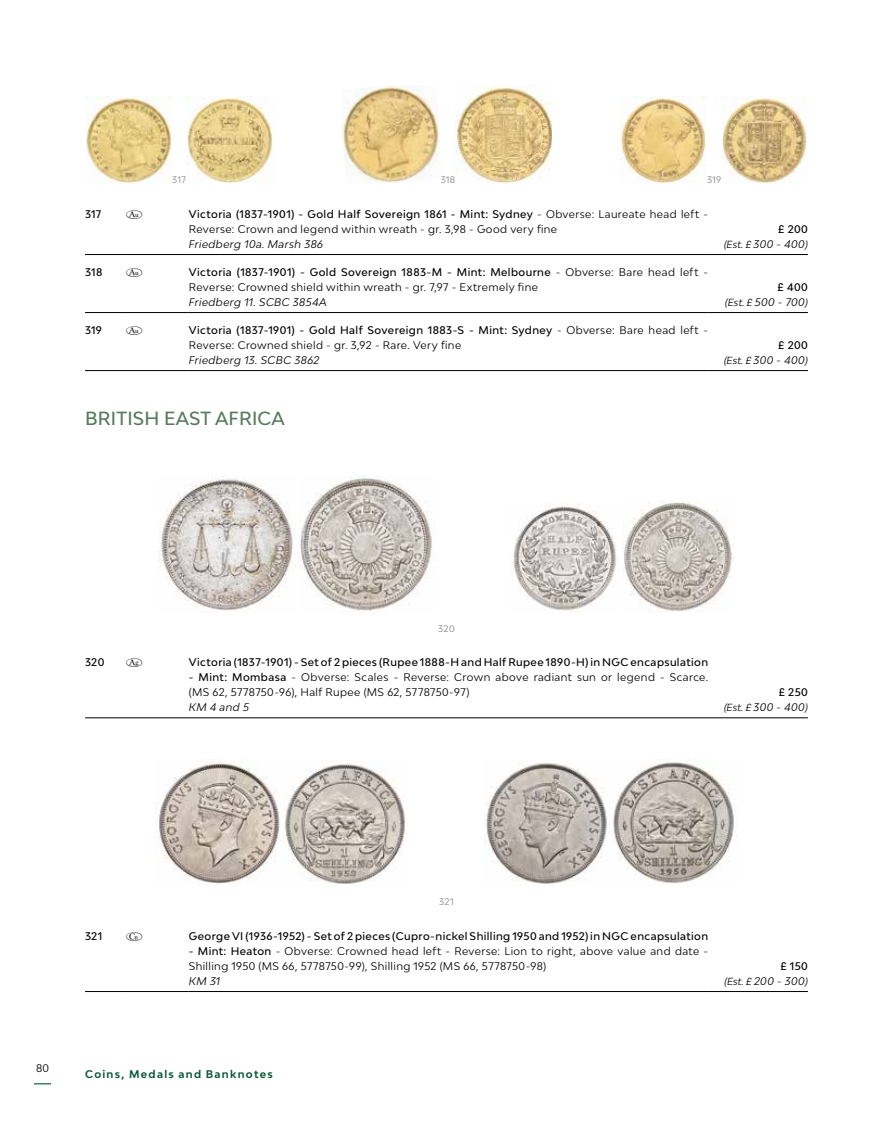
<style>
.page{position:relative;width:893px;height:1127px;background:#fff}
.page>*{position:absolute;margin:0;border:0;box-sizing:border-box;transform-origin:0 0}
.t1{font:500 18px "Bw Modelica";letter-spacing:.01em;color:#587b5e}
.t2{font:12px "bolaffib";color:#000}
.t3{font:10.5px/15px "Bw Modelica";letter-spacing:.04em;color:#000}
.t4{font:500 10.5px "Bw Modelica";letter-spacing:.04em;color:#000}
.t5{font:italic 10.5px "Bw Modelica";letter-spacing:.035em;color:#000}
.t6{font:700 10.5px "Bw Modelica";letter-spacing:.12em;color:#045632}
.t7{font:italic 9.75px "Bw Modelica";letter-spacing:.005em;color:#000}
.t8{font:9px "Bw Modelica";letter-spacing:.03em;color:#878787}
.s1{font-weight:500}
.s2{font-size:10.5px}
</style>
<div class="page">
<hr style="left:85px;top:254px;width:40px;height:1px;background:#000">
<hr style="left:125px;top:254px;width:64px;height:1px;background:#000">
<hr style="left:189px;top:254px;width:519px;height:1px;background:#000">
<hr style="left:708px;top:254px;width:100px;height:1px;background:#000">
<img style="left:85px;top:96px;width:87px;height:87px">
<img style="left:186px;top:96px;width:87px;height:87px">
<img style="left:342px;top:85px;width:98px;height:98px">
<img style="left:455px;top:85px;width:96px;height:98px">
<img style="left:620px;top:97px;width:86px;height:86px">
<img style="left:721px;top:97px;width:86px;height:86px">
<hr style="left:85px;top:312px;width:40px;height:1px;background:#000">
<hr style="left:125px;top:312px;width:64px;height:1px;background:#000">
<hr style="left:189px;top:312px;width:519px;height:1px;background:#000">
<hr style="left:708px;top:312px;width:100px;height:1px;background:#000">
<hr style="left:85px;top:370px;width:40px;height:1px;background:#000">
<hr style="left:125px;top:370px;width:64px;height:1px;background:#000">
<hr style="left:189px;top:370px;width:519px;height:1px;background:#000">
<hr style="left:708px;top:370px;width:100px;height:1px;background:#000">
<hr style="left:85px;top:717px;width:40px;height:1px;background:#000">
<hr style="left:125px;top:717px;width:64px;height:1px;background:#000">
<hr style="left:189px;top:717px;width:519px;height:1px;background:#000">
<hr style="left:708px;top:717px;width:100px;height:1px;background:#000">
<img style="left:159px;top:475px;width:137px;height:136px">
<img style="left:300px;top:475px;width:132px;height:137px">
<img style="left:510px;top:504px;width:107px;height:108px">
<img style="left:623px;top:501px;width:111px;height:111px">
<hr style="left:85px;top:991px;width:40px;height:1px;background:#000">
<hr style="left:125px;top:991px;width:64px;height:1px;background:#000">
<hr style="left:189px;top:991px;width:519px;height:1px;background:#000">
<hr style="left:708px;top:991px;width:100px;height:1px;background:#000">
<img style="left:156px;top:759px;width:249px;height:125px">
<img style="left:484px;top:762px;width:125px;height:122px">
<img style="left:613px;top:758px;width:124px;height:125px">
<svg style="left:34px;top:1083px;width:17px;height:1px"></svg>
<p class="t8" style="left:172px;top:174px;width:15px">317</p>
<p class="t8" style="left:441px;top:174px;width:16px">318</p>
<p class="t8" style="left:707px;top:174px;width:16px">319</p>
<p class="t4" style="left:85px;top:207px;width:18px">317</p>
<p class="t2" style="left:125px;top:207px;width:21px">U</p>
<p class="t3" style="left:189px;top:206px;width:521px"><span class="s1">Victoria (1837-1901) - Gold Half Sovereign 1861 - Mint: Sydney</span> - Obverse: Laureate head left -<br>Reverse: Crown and legend within wreath - gr. 3,98 - Good very fine</p>
<p class="t5" style="left:189px;top:237px;width:136px">Friedberg 10a. Marsh 386</p>
<p class="t4" style="left:85px;top:265px;width:19px">318</p>
<p class="t2" style="left:125px;top:265px;width:21px">U</p>
<p class="t3" style="left:189px;top:264px;width:521px"><span class="s1">Victoria (1837-1901) - Gold Sovereign 1883-M - Mint: Melbourne</span> - Obverse: Bare head left -<br>Reverse: Crowned shield within wreath - gr. 7,97 - Extremely fine</p>
<p class="t5" style="left:189px;top:295px;width:139px">Friedberg 11. SCBC 3854A</p>
<p class="t4" style="left:85px;top:323px;width:18px">319</p>
<p class="t2" style="left:125px;top:323px;width:21px">U</p>
<p class="t3" style="left:189px;top:322px;width:521px"><span class="s1">Victoria (1837-1901) - Gold Half Sovereign 1883-S - Mint: Sydney</span> - Obverse: Bare head left -<br>Reverse: Crowned shield - gr. 3,92 - Rare. Very fine</p>
<p class="t5" style="left:189px;top:353px;width:132px">Friedberg 13. SCBC 3862</p>
<p class="t4" style="left:778px;top:222px;width:31px">£ 200</p>
<p class="t7" style="left:724px;top:238px;width:85px">(Est. £ <span class="s2">300 - 400</span>)</p>
<p class="t4" style="left:778px;top:280px;width:32px">£ 400</p>
<p class="t7" style="left:725px;top:296px;width:84px">(Est. £ <span class="s2">500 - 700</span>)</p>
<p class="t4" style="left:778px;top:338px;width:31px">£ 200</p>
<p class="t7" style="left:724px;top:354px;width:85px">(Est. £ <span class="s2">300 - 400</span>)</p>
<h1 class="t1" style="left:85px;top:406px;width:201px">BRITISH EAST AFRICA</h1>
<p class="t8" style="left:438px;top:622px;width:18px">320</p>
<p class="t4" style="left:85px;top:655px;width:21px">320</p>
<p class="t2" style="left:125px;top:655px;width:21px">g</p>
<p class="t4" style="left:189px;top:655px;width:521px">Victoria (1837-1901) - Set of 2 pieces (Rupee 1888-H and Half Rupee 1890-H) in NGC encapsulation</p>
<p class="t3" style="left:189px;top:669px;width:521px"><span class="s1">- Mint: Mombasa</span> - Obverse: Scales - Reverse: Crown above radiant sun or legend - Scarce. (MS 62, 5778750-96), Half Rupee (MS 62, 5778750-97)</p>
<p class="t5" style="left:189px;top:700px;width:62px">KM 4 and 5</p>
<p class="t4" style="left:779px;top:685px;width:31px">£ 250</p>
<p class="t7" style="left:724px;top:701px;width:85px">(Est. £ <span class="s2">300 - 400</span>)</p>
<p class="t3" style="left:36px;top:1060px;width:14px">80</p>
<p class="t8" style="left:439px;top:896px;width:16px">321</p>
<p class="t4" style="left:85px;top:929px;width:19px">321</p>
<p class="t2" style="left:125px;top:929px;width:21px">R</p>
<p class="t4" style="left:189px;top:929px;width:521px">George VI (1936-1952) - Set of 2 pieces (Cupro-nickel Shilling 1950 and 1952) in NGC encapsulation</p>
<p class="t3" style="left:189px;top:943px;width:521px"><span class="s1">- Mint: Heaton</span> - Obverse: Crowned head left - Reverse: Lion to right, above value and date -<br>Shilling 1950 (MS 66, 5778750-99), Shilling 1952 (MS 66, 5778750-98)</p>
<p class="t5" style="left:189px;top:974px;width:33px">KM 31</p>
<p class="t4" style="left:780px;top:959px;width:29px">£ 150</p>
<p class="t7" style="left:724px;top:975px;width:85px">(Est. £ <span class="s2">200 - 300</span>)</p>
<p class="t6" style="left:85px;top:1067px;width:189px">Coins, Medals and Banknotes</p>
</div>
